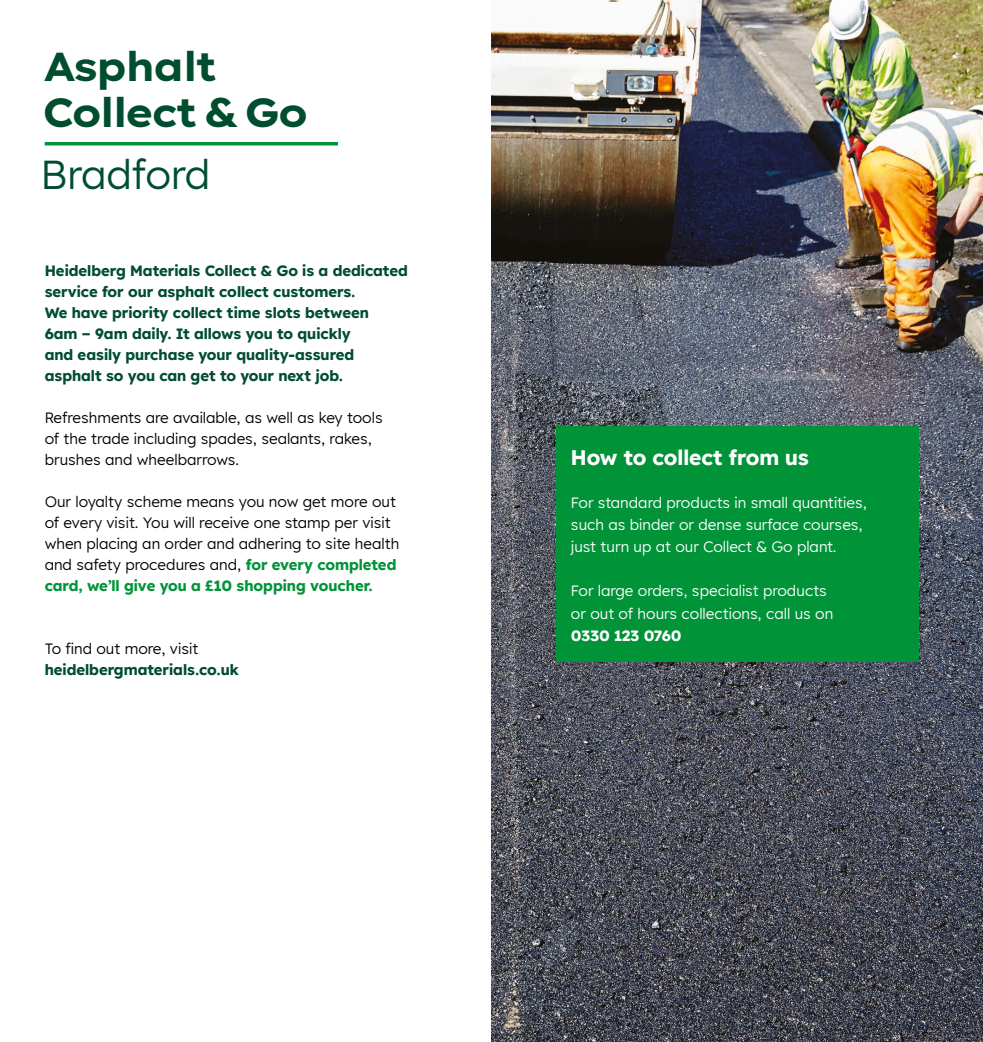
<style>
.page{position:relative;width:983px;height:1042px;background:#fff}
.page>*{position:absolute;margin:0;border:0;box-sizing:border-box;transform-origin:0 0}
.t1{font:700 40.25px/46.4px "Lexend Exa HM";color:#014d2f}
.t2{font:40.25px "Lexend HM";color:#014d2f}
.t3{font:700 21px "Lexend HM";color:#fff}
.t4{font:14.88px/21px "Lexend HM";color:#000}
.t5{font:700 14.88px/21px "Lexend HM";color:#014d2f}
.t6{font:14.88px/22.1px "Lexend HM";color:#fff}
.t7{font:700 14.88px "Lexend HM";letter-spacing:-.005em;color:#fff}
.s1{font-weight:700;color:#009338}
</style>
<div class="page">
<img style="left:491px;top:0;width:491px;height:1042px">
<hr style="left:45px;top:142px;width:293px;height:3px;background:#009338">
<div style="left:556px;top:427px;width:362px;height:235px;background:#009338"></div>
<h1 class="t1" style="left:44px;top:40px;width:265px">Asphalt<br>Collect &amp; Go</h1>
<h1 class="t2" style="left:41px;top:144px;width:171px">Bradford</h1>
<p class="t5" style="left:45px;top:259px;width:364px">Heidelberg Materials Collect &amp; Go is a dedicated service for our asphalt collect customers.<br>We have priority collect time slots between<br>6am – 9am daily. It allows you to quickly<br>and easily purchase your quality-assured asphalt so you can get to your next job.</p>
<p class="t4" style="left:45px;top:406px;width:339px">Refreshments are available, as well as key tools of the trade including spades, sealants, rakes, brushes and wheelbarrows.</p>
<p class="t4" style="left:45px;top:490px;width:356px">Our loyalty scheme means you now get more out of every visit. You will receive one stamp per visit when placing an order and adhering to site health and safety procedures and, <span class="s1">for every completed card, we’ll give you a £10 shopping voucher.</span></p>
<p class="t4" style="left:45px;top:637px;width:155px">To find out more, visit</p>
<p class="t5" style="left:45px;top:658px;width:196px">heidelbergmaterials.co.uk</p>
<h2 class="t3" style="left:570px;top:440px;width:240px">How to collect from us</h2>
<p class="t6" style="left:570px;top:491px;width:297px">For standard products in small quantities, such as binder or dense surface courses, just turn up at our Collect &amp; Go plant.</p>
<p class="t6" style="left:570px;top:579px;width:264px">For large orders, specialist products or out of hours collections, call us on</p>
<p class="t7" style="left:570px;top:623px;width:112px">0330 123 0760</p>
</div>
